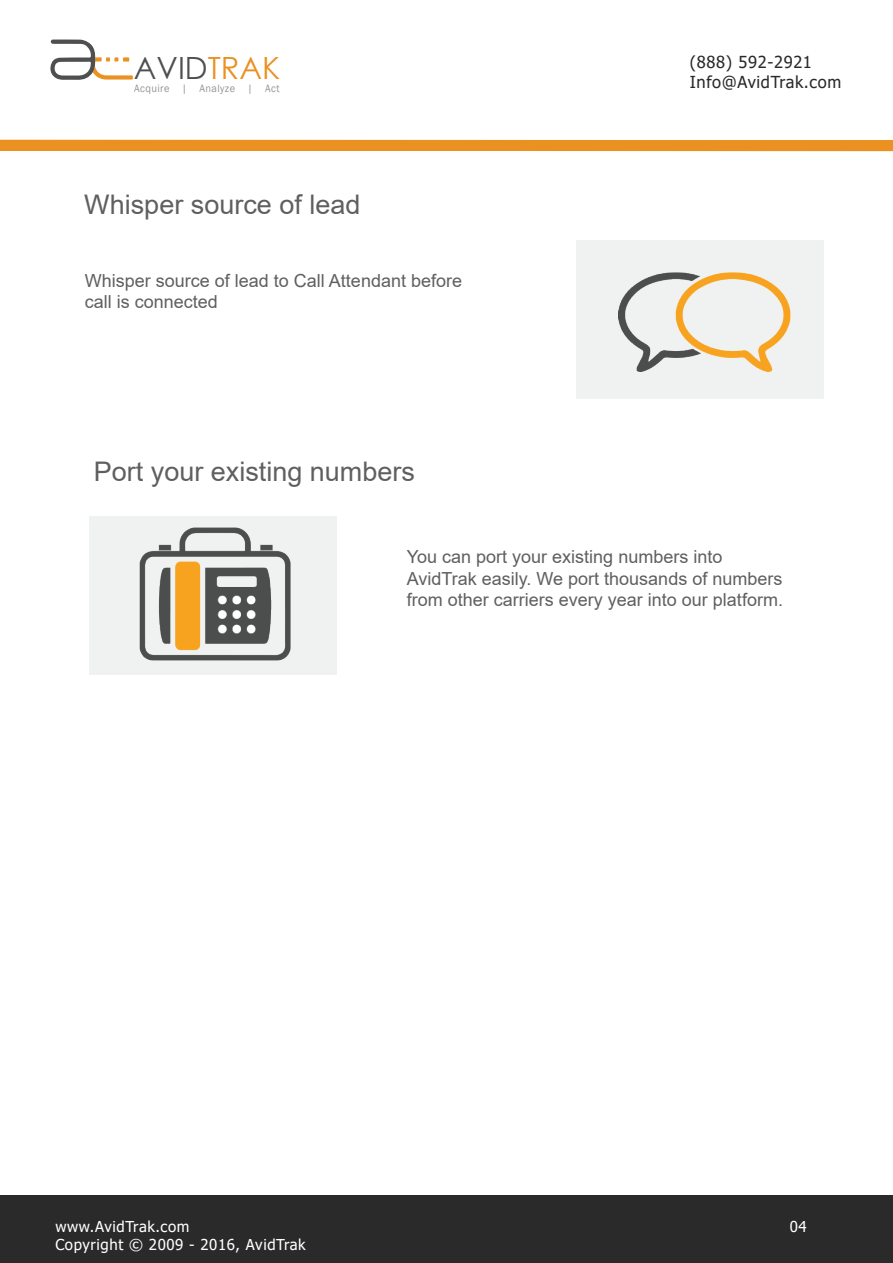
<style>
.page{position:relative;width:893px;height:1263px;background:#fff}
.page>*{position:absolute;margin:0;border:0;box-sizing:border-box;transform-origin:0 0}
.t1{font:30.6px "Century Gothic";color:#4e4f4f}
.t2{font:27px "Arial";color:#5e5f5e}
.t3{font:18px/21.6px "Arial";color:#5e5f5e}
.t4{font:16.5px/19.8px "Tahoma";letter-spacing:.04em;color:#292a29}
.t5{font:15px "Tahoma";letter-spacing:.04em;color:#fff}
.t6{font:10.95px "Franklin Gothic";letter-spacing:.04em;color:#959494;scale:.95 1}
.s1{color:#ea9122}
</style>
<div class="page">
<svg style="left:50px;top:39px;width:83px;height:41px"></svg>
<div style="left:0;top:1195px;width:893px;height:68px;background:#292a29"></div>
<div style="left:0;top:140px;width:893px;height:11px;background:#ea9122"></div>
<div style="left:89px;top:517px;width:248px;height:158px;background:#f0f1f1"></div>
<div style="left:576px;top:240px;width:248px;height:158px;background:#f0f1f1"></div>
<img style="left:618px;top:272px;width:173px;height:100px">
<img style="left:139px;top:527px;width:152px;height:134px">
<h1 class="t1" style="left:134px;top:47px;width:148px">AVID<span class="s1">TRAK</span></h1>
<p class="t6" style="left:134px;top:81px;width:155px">Acquire | Analyze | Act</p>
<h2 class="t2" style="left:84px;top:185px;width:278px">Whisper source of lead</h2>
<p class="t3" style="left:85px;top:269px;width:379px">Whisper source of lead to Call Attendant before call is connected</p>
<h2 class="t2" style="left:94px;top:453px;width:323px">Port your existing numbers</h2>
<p class="t4" style="left:690px;top:53px;width:153px">(888) 592-2921<br>Info@AvidTrak.com</p>
<p class="t3" style="left:407px;top:546px;width:378px">You can port your existing numbers into<br>AvidTrak easily. We port thousands of numbers from other carriers every year into our platform.</p>
<p class="t5" style="left:55px;top:1216px;width:136px">www.AvidTrak.com</p>
<p class="t5" style="left:790px;top:1216px;width:18px">04</p>
<p class="t5" style="left:55px;top:1234px;width:252px">Copyright © 2009 - 2016, AvidTrak</p>
</div>
